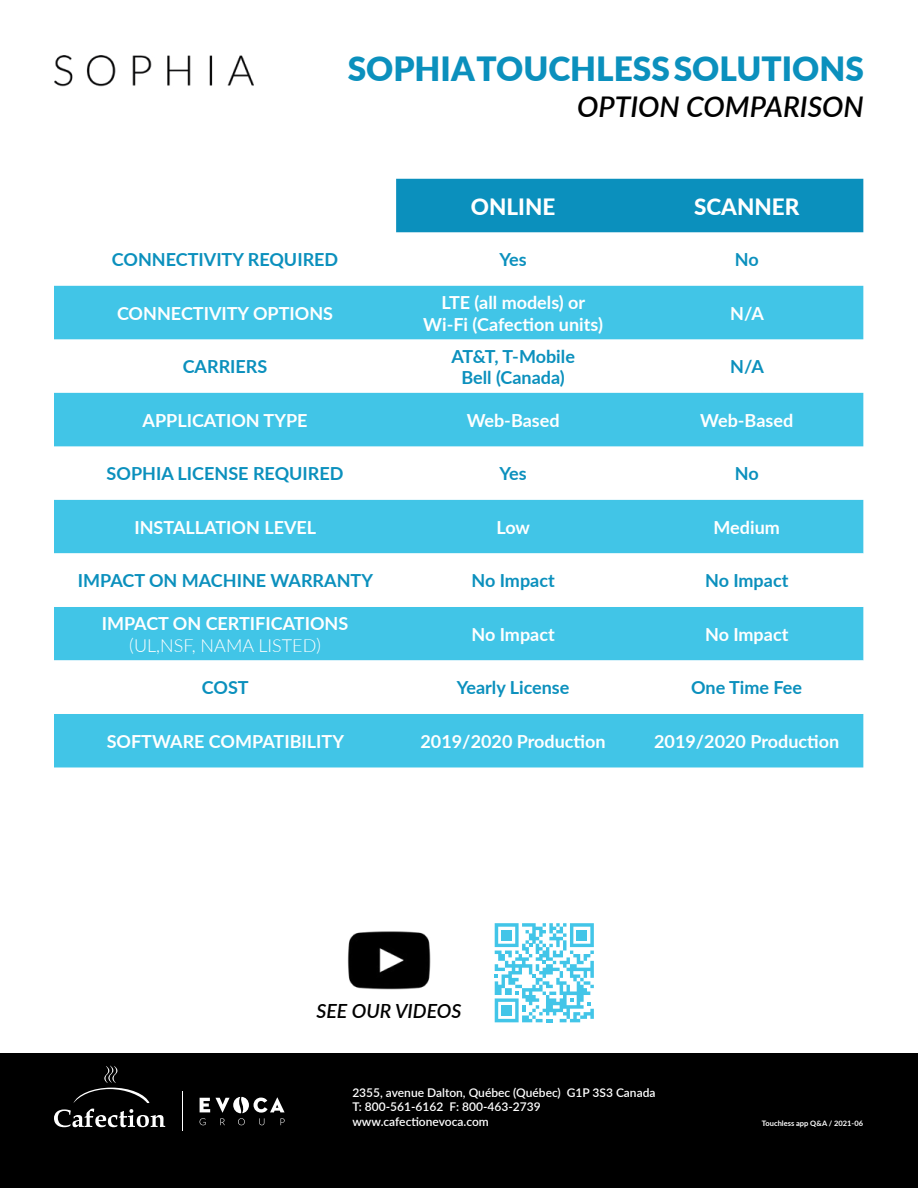
<style>
.page{position:relative;width:918px;height:1188px;background:#fff}
.page>*{position:absolute;margin:0;border:0;box-sizing:border-box;transform-origin:0 0}
.t1{font:900 33.45px "Lato";color:#0b90bd}
.t2{font:italic 600 28.5px "Lato";color:#000}
.t3{font:800 22.5px "Lato";color:#fff}
.t4{font:italic 600 19.5px "Lato";color:#000}
.t5{font:700 18px/21.6px "Lato";color:#fff;text-align:center}
.t6{font:700 18px/21.6px "Lato";color:#0b90bd;text-align:center}
.t7{font:300 18px "Lato";color:#fff}
.t8{font:600 12px/14.4px "Lato";color:#fff}
.t9{font:700 7.5px "Lato";color:#fff}
</style>
<div class="page">
<div style="left:0;top:1053px;width:918px;height:135px;background:#000"></div>
<svg style="left:54px;top:1109px;width:111px;height:18px"></svg>
<svg style="left:73px;top:1066px;width:77px;height:37px"></svg>
<hr style="left:182px;top:1091px;width:1px;height:40px;background:#fff">
<svg style="left:200px;top:1097px;width:85px;height:28px"></svg>
<img style="left:347px;top:931px;width:84px;height:59px">
<img style="left:54px;top:55px;width:200px;height:32px">
<svg style="left:495px;top:923px;width:99px;height:99px"></svg>
<div style="left:502px;top:930px;width:10px;height:10px;background:#42c5e8"></div>
<div style="left:577px;top:930px;width:10px;height:10px;background:#42c5e8"></div>
<div style="left:502px;top:1005px;width:10px;height:10px;background:#42c5e8"></div>
<div style="left:396px;top:179px;width:467px;height:53px;background:#0b90bd"></div>
<div style="left:54px;top:286px;width:809px;height:53px;background:#41c5e7"></div>
<svg style="left:54px;top:393px;width:809px;height:374px;fill:#41c5e7"></svg>
<svg style="left:54px;top:553px;width:809px;height:161px"></svg>
<h1 class="t1" style="left:348px;top:44px;width:518px">SOPHIA TOUCHLESS SOLUTIONS</h1>
<h2 class="t2" style="left:577px;top:85px;width:288px">OPTION COMPARISON</h2>
<p class="t3" style="left:471px;top:190px;width:86px">ONLINE</p>
<p class="t3" style="left:694px;top:190px;width:107px">SCANNER</p>
<p class="t6" style="left:112px;top:248px;width:228px">CONNECTIVITY REQUIRED</p>
<p class="t6" style="left:500px;top:248px;width:29px">Yes</p>
<p class="t6" style="left:735px;top:248px;width:25px">No</p>
<p class="t5" style="left:117px;top:302px;width:218px">CONNECTIVITY OPTIONS</p>
<p class="t5" style="left:423px;top:291px;width:181px">LTE (all models) or<br>Wi-Fi (Cafection units)</p>
<p class="t5" style="left:730px;top:302px;width:35px">N/A</p>
<p class="t6" style="left:183px;top:355px;width:86px">CARRIERS</p>
<p class="t6" style="left:451px;top:344px;width:125px">AT&amp;T, T-Mobile<br>Bell (Canada)</p>
<p class="t6" style="left:730px;top:355px;width:35px">N/A</p>
<p class="t5" style="left:143px;top:409px;width:166px">APPLICATION TYPE</p>
<p class="t5" style="left:467px;top:409px;width:94px">Web-Based</p>
<p class="t5" style="left:700px;top:409px;width:94px">Web-Based</p>
<p class="t6" style="left:107px;top:462px;width:238px">SOPHIA LICENSE REQUIRED</p>
<p class="t6" style="left:500px;top:462px;width:29px">Yes</p>
<p class="t6" style="left:735px;top:462px;width:25px">No</p>
<p class="t5" style="left:134px;top:516px;width:183px">INSTALLATION LEVEL</p>
<p class="t5" style="left:497px;top:516px;width:35px">Low</p>
<p class="t5" style="left:714px;top:516px;width:68px">Medium</p>
<p class="t6" style="left:78px;top:569px;width:297px">IMPACT ON MACHINE WARRANTY</p>
<p class="t6" style="left:471px;top:569px;width:85px">No Impact</p>
<p class="t6" style="left:705px;top:569px;width:85px">No Impact</p>
<p class="t5" style="left:102px;top:612px;width:248px">IMPACT ON CERTIFICATIONS</p>
<p class="t7" style="left:129px;top:633px;width:193px">(UL,NSF, NAMA LISTED)</p>
<p class="t5" style="left:471px;top:623px;width:85px">No Impact</p>
<p class="t5" style="left:705px;top:623px;width:85px">No Impact</p>
<p class="t6" style="left:202px;top:676px;width:48px">COST</p>
<p class="t6" style="left:457px;top:676px;width:114px">Yearly License</p>
<p class="t6" style="left:691px;top:676px;width:112px">One Time Fee</p>
<p class="t5" style="left:107px;top:730px;width:239px">SOFTWARE COMPATIBILITY</p>
<p class="t5" style="left:421px;top:730px;width:187px">2019/2020 Production</p>
<p class="t5" style="left:654px;top:730px;width:187px">2019/2020 Production</p>
<p class="t4" style="left:316px;top:997px;width:146px">SEE OUR VIDEOS</p>
<p class="t8" style="left:352px;top:1085px;width:305px">2355, avenue Dalton, Québec (Québec) G1P 3S3 Canada<br>T: 800-561-6162 F: 800-463-2739 www.cafectionevoca.com</p>
<p class="t9" style="left:762px;top:1117px;width:103px">Touchless app Q&amp;A / 2021-06</p>
</div>
